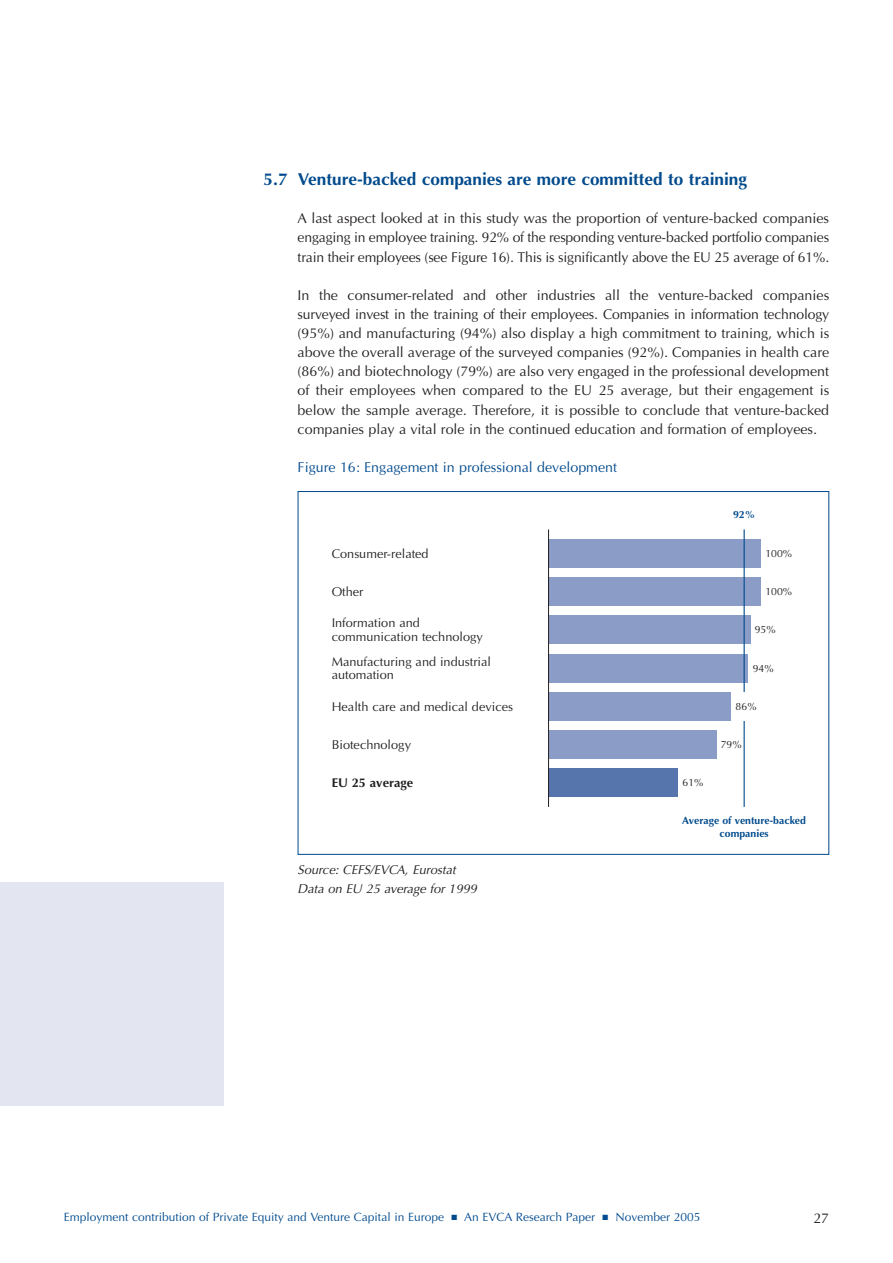
<style>
.page{position:relative;width:893px;height:1263px;background:#fff}
.page>*{position:absolute;margin:0;border:0;box-sizing:border-box;transform-origin:0 0}
.t1{font:700 17.25px "Optima";color:#004a8d}
.t2{font:14.25px/19.2px "Optima";color:#231f20;text-align:justify}
.t3{font:14.25px "Optima";color:#004a8d}
.t4{font:12.75px/13.5px "Optima";color:#231f20}
.t5{font:italic 12.75px/19.2px "Optima CE";color:#231f20}
.t6{font:700 12.75px "Optima";color:#231f20}
.t7{font:12px "Optima";color:#004a8d}
.t8{font:700 10.5px/12.8px "Optima";color:#004a8d;text-align:center}
.t9{font:10.5px "Optima";color:#231f20}
</style>
<div class="page">
<div style="left:0;top:882px;width:223px;height:224px;background:#e3e6f1"></div>
<div style="left:549px;top:539px;width:212px;height:29px;background:#8b9dc6"></div>
<div style="left:549px;top:577px;width:212px;height:29px;background:#8b9dc6"></div>
<div style="left:549px;top:615px;width:201px;height:29px;background:#8b9dc6"></div>
<div style="left:549px;top:654px;width:199px;height:28px;background:#8b9dc6"></div>
<div style="left:549px;top:692px;width:182px;height:29px;background:#8b9dc6"></div>
<div style="left:549px;top:730px;width:167px;height:29px;background:#8b9dc6"></div>
<div style="left:549px;top:769px;width:129px;height:28px;background:#5575ac"></div>
<hr style="left:744px;top:529px;width:1px;height:278px;background:#004a8d">
<hr style="left:548px;top:529px;width:1px;height:278px;background:#231f20">
<div style="left:731px;top:692px;width:51px;height:29px;background:#fff"></div>
<p class="t1" style="left:264px;top:172px;width:485px">5.7 Venture-backed companies are more committed to training</p>
<p class="t2" style="left:298px;top:210px;width:533px">A last aspect looked at in this study was the proportion of venture-backed companies engaging in employee training. 92% of the responding venture-backed portfolio companies train their employees (see Figure 16). This is significantly above the EU 25 average of 61%.</p>
<p class="t2" style="left:298px;top:287px;width:533px">In the consumer-related and other industries all the venture-backed companies surveyed invest in the training of their employees. Companies in information technology (95%) and manufacturing (94%) also display a high commitment to training, which is above the overall average of the surveyed companies (92%). Companies in health care (86%) and biotechnology (79%) are also very engaged in the professional development of their employees when compared to the EU 25 average, but their engagement is below the sample average. Therefore, it is possible to conclude that venture-backed companies play a vital role in the continued education and formation of employees.</p>
<p class="t3" style="left:298px;top:461px;width:321px">Figure 16: Engagement in professional development</p>
<p class="t8" style="left:733px;top:509px;width:24px">92%</p>
<p class="t4" style="left:332px;top:548px;width:99px">Consumer-related</p>
<p class="t9" style="left:765px;top:549px;width:28px">100%</p>
<p class="t9" style="left:765px;top:587px;width:28px">100%</p>
<p class="t9" style="left:755px;top:625px;width:23px">95%</p>
<p class="t9" style="left:753px;top:664px;width:23px">94%</p>
<p class="t4" style="left:332px;top:586px;width:33px">Other</p>
<p class="t4" style="left:332px;top:617px;width:153px">Information and communication technology</p>
<p class="t4" style="left:332px;top:656px;width:161px">Manufacturing and industrial automation</p>
<p class="t4" style="left:332px;top:701px;width:183px">Health care and medical devices</p>
<p class="t4" style="left:332px;top:739px;width:81px">Biotechnology</p>
<p class="t6" style="left:332px;top:778px;width:83px">EU 25 average</p>
<p class="t9" style="left:682px;top:778px;width:23px">61%</p>
<p class="t9" style="left:736px;top:702px;width:23px">86%</p>
<p class="t9" style="left:721px;top:740px;width:23px">79%</p>
<p class="t5" style="left:298px;top:861px;width:181px">Source: CEFS/EVCA, Eurostat<br>Data on EU 25 average for 1999</p>
<p class="t8" style="left:682px;top:815px;width:125px">Average of venture-backed companies</p>
<p class="t7" style="left:64px;top:1212px;width:638px">Employment contribution of Private Equity and Venture Capital in Europe ■ An EVCA Research Paper ■ November 2005</p>
<p class="t2" style="left:813px;top:1210px;width:17px">27</p>
</div>
